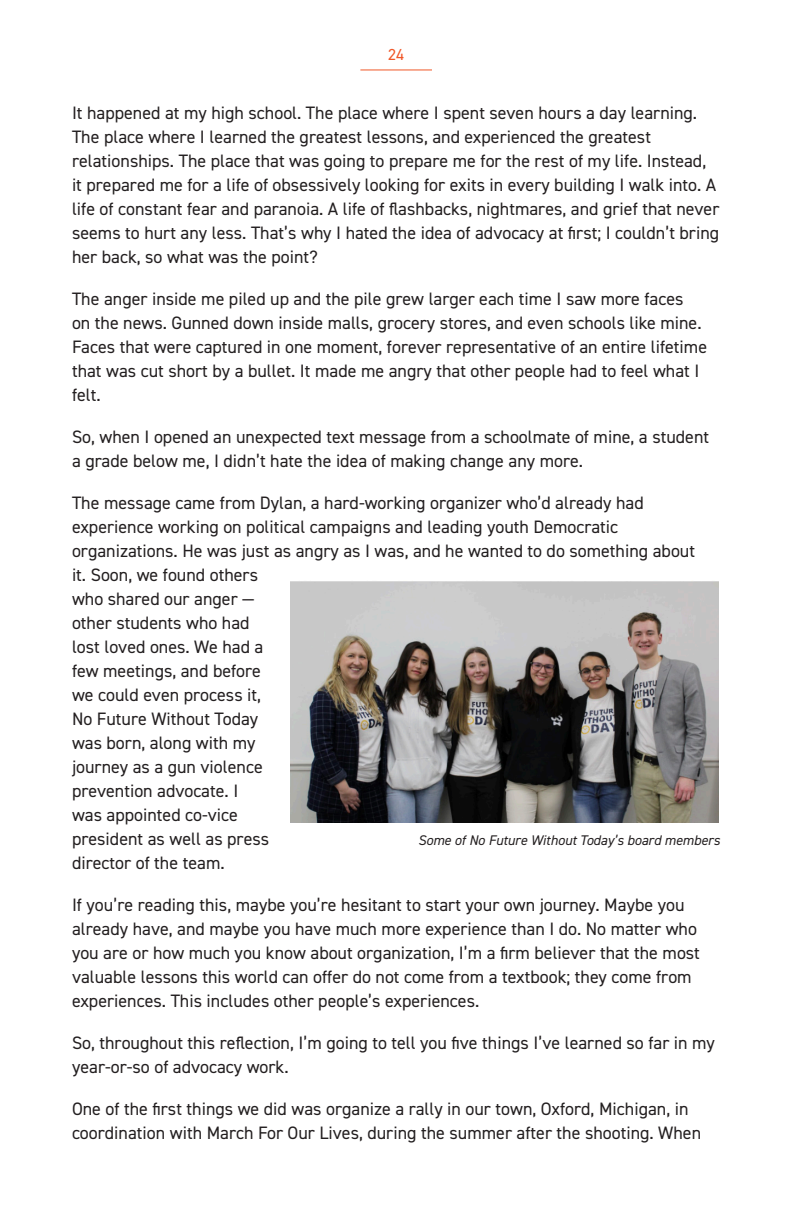
<style>
.page{position:relative;width:792px;height:1224px;background:#fff}
.page>*{position:absolute;margin:0;border:0;box-sizing:border-box;transform-origin:0 0}
.t1{font:18px/24px "DIN2014";color:#231f20}
.t2{font:16px "DIN2014";color:#f05728}
.image_caption{font:italic 14px "DIN2014";color:#231f20}
</style>
<div class="page">
<hr style="left:360px;top:69px;width:72px;height:1px;background:#f05728">
<img style="left:291px;top:581px;width:428px;height:241px">
<p class="t2" style="left:388px;top:45px;width:17px">24</p>
<p class="t1" style="left:72px;top:101px;width:649px">It happened at my high school. The place where I spent seven hours a day learning.<br>The place where I learned the greatest lessons, and experienced the greatest relationships. The place that was going to prepare me for the rest of my life. Instead, it prepared me for a life of obsessively looking for exits in every building I walk into. A life of constant fear and paranoia. A life of flashbacks, nightmares, and grief that never seems to hurt any less. That’s why I hated the idea of advocacy at first; I couldn’t bring her back, so what was the point?</p>
<p class="t1" style="left:72px;top:287px;width:637px">The anger inside me piled up and the pile grew larger each time I saw more faces<br>on the news. Gunned down inside malls, grocery stores, and even schools like mine.<br>Faces that were captured in one moment, forever representative of an entire lifetime that was cut short by a bullet. It made me angry that other people had to feel what I felt.</p>
<p class="t1" style="left:72px;top:425px;width:639px">So, when I opened an unexpected text message from a schoolmate of mine, a student a grade below me, I didn’t hate the idea of making change any more.</p>
<p class="t1" style="left:72px;top:491px;width:625px">The message came from Dylan, a hard-working organizer who’d already had experience working on political campaigns and leading youth Democratic organizations. He was just as angry as I was, and he wanted to do something about it. Soon, we found others<br>who shared our anger —<br>other students who had<br>lost loved ones. We had a<br>few meetings, and before<br>we could even process it,<br>No Future Without Today<br>was born, along with my<br>journey as a gun violence<br>prevention advocate. I<br>was appointed co-vice<br>president as well as press<br>director of the team.</p>
<p class="t1" style="left:72px;top:893px;width:629px">If you’re reading this, maybe you’re hesitant to start your own journey. Maybe you already have, and maybe you have much more experience than I do. No matter who you are or how much you know about organization, I’m a firm believer that the most valuable lessons this world can offer do not come from a textbook; they come from experiences. This includes other people’s experiences.</p>
<p class="t1" style="left:72px;top:1031px;width:645px">So, throughout this reflection, I’m going to tell you five things I’ve learned so far in my year-or-so of advocacy work.</p>
<p class="t1" style="left:72px;top:1097px;width:631px">One of the first things we did was organize a rally in our town, Oxford, Michigan, in coordination with March For Our Lives, during the summer after the shooting. When</p>
<p class="image_caption" style="left:418px;top:831px;width:303px">Some of No Future Without Today’s board members</p>
</div>
